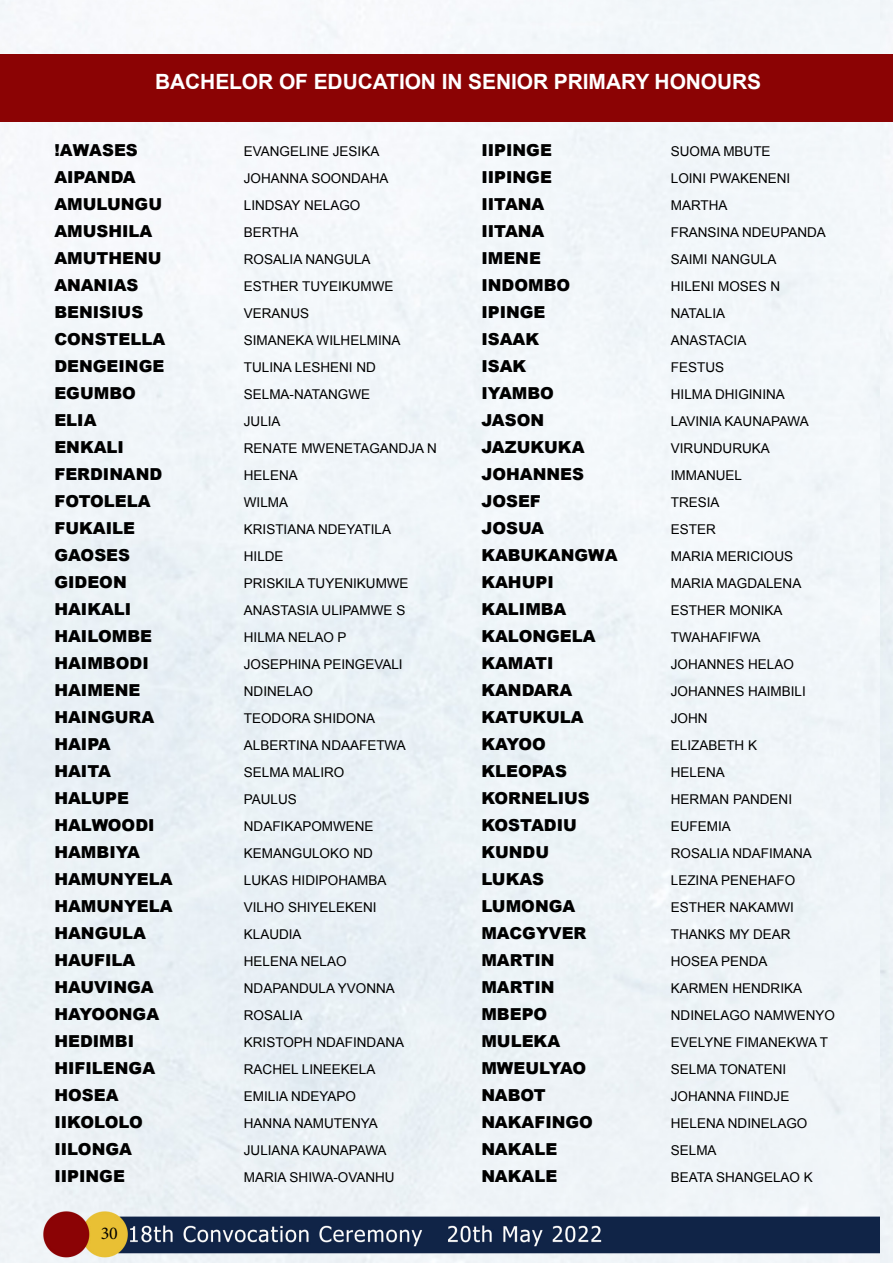
<style>
.page{position:relative;width:893px;height:1263px;background:#fff}
.page>*{position:absolute;margin:0;border:0;box-sizing:border-box;transform-origin:0 0}
.t1{font:700 21px "Arial";letter-spacing:-.005em;color:#fff}
.t2{font:18px "Minion Pro";color:#000}
.t3{font:900 16.5px "Arial";color:#000}
.t4{font:13.5px "Arial";color:#000}
</style>
<div class="page">
<img style="left:0;top:0;width:880px;height:1263px">
<div style="left:880px;top:0;width:13px;height:1263px;background:#eef3f7"></div>
<div style="left:0;top:54px;width:893px;height:67px;background:#8b0304"></div>
<h1 class="t1" style="left:155px;top:68px;width:608px">BACHELOR OF EDUCATION IN SENIOR PRIMARY HONOURS</h1>
<p class="t3" style="left:54px;top:138px;width:85px">!AWASES</p>
<p class="t4" style="left:244px;top:143px;width:137px">EVANGELINE JESIKA</p>
<p class="t3" style="left:54px;top:165px;width:83px">AIPANDA</p>
<p class="t4" style="left:244px;top:170px;width:146px">JOHANNA SOONDAHA</p>
<p class="t3" style="left:54px;top:192px;width:109px">AMULUNGU</p>
<p class="t4" style="left:244px;top:197px;width:118px">LINDSAY NELAGO</p>
<p class="t3" style="left:54px;top:219px;width:100px">AMUSHILA</p>
<p class="t4" style="left:244px;top:224px;width:56px">BERTHA</p>
<p class="t3" style="left:54px;top:246px;width:109px">AMUTHENU</p>
<p class="t4" style="left:244px;top:251px;width:128px">ROSALIA NANGULA</p>
<p class="t3" style="left:54px;top:273px;width:86px">ANANIAS</p>
<p class="t4" style="left:244px;top:278px;width:151px">ESTHER TUYEIKUMWE</p>
<p class="t3" style="left:54px;top:300px;width:90px">BENISIUS</p>
<p class="t4" style="left:244px;top:305px;width:67px">VERANUS</p>
<p class="t3" style="left:54px;top:327px;width:112px">CONSTELLA</p>
<p class="t4" style="left:244px;top:332px;width:158px">SIMANEKA WILHELMINA</p>
<p class="t3" style="left:54px;top:354px;width:111px">DENGEINGE</p>
<p class="t4" style="left:244px;top:359px;width:134px">TULINA LESHENI ND</p>
<p class="t3" style="left:54px;top:381px;width:83px">EGUMBO</p>
<p class="t4" style="left:244px;top:386px;width:128px">SELMA-NATANGWE</p>
<p class="t3" style="left:54px;top:408px;width:44px">ELIA</p>
<p class="t4" style="left:244px;top:413px;width:38px">JULIA</p>
<p class="t3" style="left:54px;top:435px;width:71px">ENKALI</p>
<p class="t4" style="left:244px;top:440px;width:195px">RENATE MWENETAGANDJA N</p>
<p class="t3" style="left:54px;top:462px;width:110px">FERDINAND</p>
<p class="t4" style="left:244px;top:467px;width:56px">HELENA</p>
<p class="t3" style="left:54px;top:489px;width:98px">FOTOLELA</p>
<p class="t4" style="left:244px;top:494px;width:46px">WILMA</p>
<p class="t3" style="left:54px;top:516px;width:82px">FUKAILE</p>
<p class="t4" style="left:244px;top:521px;width:149px">KRISTIANA NDEYATILA</p>
<p class="t3" style="left:54px;top:543px;width:77px">GAOSES</p>
<p class="t4" style="left:244px;top:548px;width:41px">HILDE</p>
<p class="t3" style="left:54px;top:570px;width:74px">GIDEON</p>
<p class="t4" style="left:244px;top:575px;width:166px">PRISKILA TUYENIKUMWE</p>
<p class="t3" style="left:54px;top:597px;width:79px">HAIKALI</p>
<p class="t4" style="left:244px;top:602px;width:163px">ANASTASIA ULIPAMWE S</p>
<p class="t3" style="left:54px;top:624px;width:99px">HAILOMBE</p>
<p class="t4" style="left:244px;top:629px;width:104px">HILMA NELAO P</p>
<p class="t3" style="left:54px;top:651px;width:96px">HAIMBODI</p>
<p class="t4" style="left:244px;top:656px;width:160px">JOSEPHINA PEINGEVALI</p>
<p class="t3" style="left:54px;top:678px;width:88px">HAIMENE</p>
<p class="t4" style="left:244px;top:683px;width:71px">NDINELAO</p>
<p class="t3" style="left:54px;top:705px;width:101px">HAINGURA</p>
<p class="t4" style="left:244px;top:710px;width:133px">TEODORA SHIDONA</p>
<p class="t3" style="left:54px;top:732px;width:58px">HAIPA</p>
<p class="t4" style="left:244px;top:737px;width:164px">ALBERTINA NDAAFETWA</p>
<p class="t3" style="left:54px;top:759px;width:58px">HAITA</p>
<p class="t4" style="left:244px;top:764px;width:102px">SELMA MALIRO</p>
<p class="t3" style="left:54px;top:786px;width:76px">HALUPE</p>
<p class="t4" style="left:244px;top:791px;width:55px">PAULUS</p>
<p class="t3" style="left:54px;top:813px;width:102px">HALWOODI</p>
<p class="t4" style="left:244px;top:818px;width:131px">NDAFIKAPOMWENE</p>
<p class="t3" style="left:54px;top:840px;width:87px">HAMBIYA</p>
<p class="t4" style="left:244px;top:845px;width:131px">KEMANGULOKO ND</p>
<p class="t3" style="left:54px;top:867px;width:120px">HAMUNYELA</p>
<p class="t4" style="left:244px;top:872px;width:144px">LUKAS HIDIPOHAMBA</p>
<p class="t3" style="left:54px;top:894px;width:120px">HAMUNYELA</p>
<p class="t4" style="left:244px;top:899px;width:134px">VILHO SHIYELEKENI</p>
<p class="t3" style="left:54px;top:921px;width:93px">HANGULA</p>
<p class="t4" style="left:244px;top:926px;width:59px">KLAUDIA</p>
<p class="t3" style="left:54px;top:948px;width:83px">HAUFILA</p>
<p class="t4" style="left:244px;top:953px;width:104px">HELENA NELAO</p>
<p class="t3" style="left:54px;top:975px;width:101px">HAUVINGA</p>
<p class="t4" style="left:244px;top:980px;width:153px">NDAPANDULA YVONNA</p>
<p class="t3" style="left:54px;top:1002px;width:106px">HAYOONGA</p>
<p class="t4" style="left:244px;top:1007px;width:60px">ROSALIA</p>
<p class="t3" style="left:54px;top:1029px;width:81px">HEDIMBI</p>
<p class="t4" style="left:244px;top:1034px;width:162px">KRISTOPH NDAFINDANA</p>
<p class="t3" style="left:54px;top:1056px;width:102px">HIFILENGA</p>
<p class="t4" style="left:244px;top:1061px;width:133px">RACHEL LINEEKELA</p>
<p class="t3" style="left:54px;top:1083px;width:66px">HOSEA</p>
<p class="t4" style="left:244px;top:1088px;width:114px">EMILIA NDEYAPO</p>
<p class="t3" style="left:54px;top:1110px;width:90px">IIKOLOLO</p>
<p class="t4" style="left:244px;top:1115px;width:136px">HANNA NAMUTENYA</p>
<p class="t3" style="left:54px;top:1137px;width:79px">IILONGA</p>
<p class="t4" style="left:244px;top:1142px;width:144px">JULIANA KAUNAPAWA</p>
<p class="t3" style="left:54px;top:1164px;width:72px">IIPINGE</p>
<p class="t4" style="left:244px;top:1169px;width:152px">MARIA SHIWA-OVANHU</p>
<h2 class="t2" style="left:101px;top:1221px;width:19px">30</h2>
<p class="t3" style="left:481px;top:138px;width:72px">IIPINGE</p>
<p class="t4" style="left:671px;top:143px;width:101px">SUOMA MBUTE</p>
<p class="t3" style="left:481px;top:165px;width:72px">IIPINGE</p>
<p class="t4" style="left:671px;top:170px;width:121px">LOINI PWAKENENI</p>
<p class="t3" style="left:481px;top:192px;width:64px">IITANA</p>
<p class="t4" style="left:671px;top:197px;width:58px">MARTHA</p>
<p class="t3" style="left:481px;top:219px;width:64px">IITANA</p>
<p class="t4" style="left:671px;top:224px;width:157px">FRANSINA NDEUPANDA</p>
<p class="t3" style="left:481px;top:246px;width:61px">IMENE</p>
<p class="t4" style="left:671px;top:251px;width:107px">SAIMI NANGULA</p>
<p class="t3" style="left:481px;top:273px;width:90px">INDOMBO</p>
<p class="t4" style="left:671px;top:278px;width:111px">HILENI MOSES N</p>
<p class="t3" style="left:481px;top:300px;width:66px">IPINGE</p>
<p class="t4" style="left:671px;top:305px;width:56px">NATALIA</p>
<p class="t3" style="left:481px;top:327px;width:59px">ISAAK</p>
<p class="t4" style="left:671px;top:332px;width:77px">ANASTACIA</p>
<p class="t3" style="left:481px;top:354px;width:46px">ISAK</p>
<p class="t4" style="left:671px;top:359px;width:55px">FESTUS</p>
<p class="t3" style="left:481px;top:381px;width:74px">IYAMBO</p>
<p class="t4" style="left:671px;top:386px;width:116px">HILMA DHIGININA</p>
<p class="t3" style="left:481px;top:408px;width:64px">JASON</p>
<p class="t4" style="left:671px;top:413px;width:140px">LAVINIA KAUNAPAWA</p>
<p class="t3" style="left:481px;top:435px;width:105px">JAZUKUKA</p>
<p class="t4" style="left:671px;top:440px;width:100px">VIRUNDURUKA</p>
<p class="t3" style="left:481px;top:462px;width:104px">JOHANNES</p>
<p class="t4" style="left:671px;top:467px;width:73px">IMMANUEL</p>
<p class="t3" style="left:481px;top:489px;width:61px">JOSEF</p>
<p class="t4" style="left:671px;top:494px;width:50px">TRESIA</p>
<p class="t3" style="left:481px;top:516px;width:64px">JOSUA</p>
<p class="t4" style="left:671px;top:521px;width:47px">ESTER</p>
<p class="t3" style="left:481px;top:543px;width:138px">KABUKANGWA</p>
<p class="t4" style="left:671px;top:548px;width:124px">MARIA MERICIOUS</p>
<p class="t3" style="left:481px;top:570px;width:74px">KAHUPI</p>
<p class="t4" style="left:671px;top:575px;width:132px">MARIA MAGDALENA</p>
<p class="t3" style="left:481px;top:597px;width:86px">KALIMBA</p>
<p class="t4" style="left:671px;top:602px;width:113px">ESTHER MONIKA</p>
<p class="t3" style="left:481px;top:624px;width:116px">KALONGELA</p>
<p class="t4" style="left:671px;top:629px;width:91px">TWAHAFIFWA</p>
<p class="t3" style="left:481px;top:651px;width:74px">KAMATI</p>
<p class="t4" style="left:671px;top:656px;width:125px">JOHANNES HELAO</p>
<p class="t3" style="left:481px;top:678px;width:92px">KANDARA</p>
<p class="t4" style="left:671px;top:683px;width:137px">JOHANNES HAIMBILI</p>
<p class="t3" style="left:481px;top:705px;width:104px">KATUKULA</p>
<p class="t4" style="left:671px;top:710px;width:38px">JOHN</p>
<p class="t3" style="left:481px;top:732px;width:66px">KAYOO</p>
<p class="t4" style="left:671px;top:737px;width:88px">ELIZABETH K</p>
<p class="t3" style="left:481px;top:759px;width:87px">KLEOPAS</p>
<p class="t4" style="left:671px;top:764px;width:56px">HELENA</p>
<p class="t3" style="left:481px;top:786px;width:110px">KORNELIUS</p>
<p class="t4" style="left:671px;top:791px;width:123px">HERMAN PANDENI</p>
<p class="t3" style="left:481px;top:813px;width:97px">KOSTADIU</p>
<p class="t4" style="left:671px;top:818px;width:62px">EUFEMIA</p>
<p class="t3" style="left:481px;top:840px;width:69px">KUNDU</p>
<p class="t4" style="left:671px;top:845px;width:143px">ROSALIA NDAFIMANA</p>
<p class="t3" style="left:481px;top:867px;width:64px">LUKAS</p>
<p class="t4" style="left:671px;top:872px;width:126px">LEZINA PENEHAFO</p>
<p class="t3" style="left:481px;top:894px;width:95px">LUMONGA</p>
<p class="t4" style="left:671px;top:899px;width:125px">ESTHER NAKAMWI</p>
<p class="t3" style="left:481px;top:921px;width:107px">MACGYVER</p>
<p class="t4" style="left:671px;top:926px;width:121px">THANKS MY DEAR</p>
<p class="t3" style="left:481px;top:948px;width:75px">MARTIN</p>
<p class="t4" style="left:671px;top:953px;width:98px">HOSEA PENDA</p>
<p class="t3" style="left:481px;top:975px;width:75px">MARTIN</p>
<p class="t4" style="left:671px;top:980px;width:133px">KARMEN HENDRIKA</p>
<p class="t3" style="left:481px;top:1002px;width:67px">MBEPO</p>
<p class="t4" style="left:671px;top:1007px;width:166px">NDINELAGO NAMWENYO</p>
<p class="t3" style="left:481px;top:1029px;width:80px">MULEKA</p>
<p class="t4" style="left:671px;top:1034px;width:159px">EVELYNE FIMANEKWA T</p>
<p class="t3" style="left:481px;top:1056px;width:107px">MWEULYAO</p>
<p class="t4" style="left:671px;top:1061px;width:117px">SELMA TONATENI</p>
<p class="t3" style="left:481px;top:1083px;width:66px">NABOT</p>
<p class="t4" style="left:671px;top:1088px;width:120px">JOHANNA FIINDJE</p>
<p class="t3" style="left:481px;top:1110px;width:113px">NAKAFINGO</p>
<p class="t4" style="left:671px;top:1115px;width:138px">HELENA NDINELAGO</p>
<p class="t3" style="left:481px;top:1137px;width:77px">NAKALE</p>
<p class="t4" style="left:671px;top:1142px;width:47px">SELMA</p>
<p class="t3" style="left:481px;top:1164px;width:77px">NAKALE</p>
<p class="t4" style="left:671px;top:1169px;width:144px">BEATA SHANGELAO K</p>
</div>
